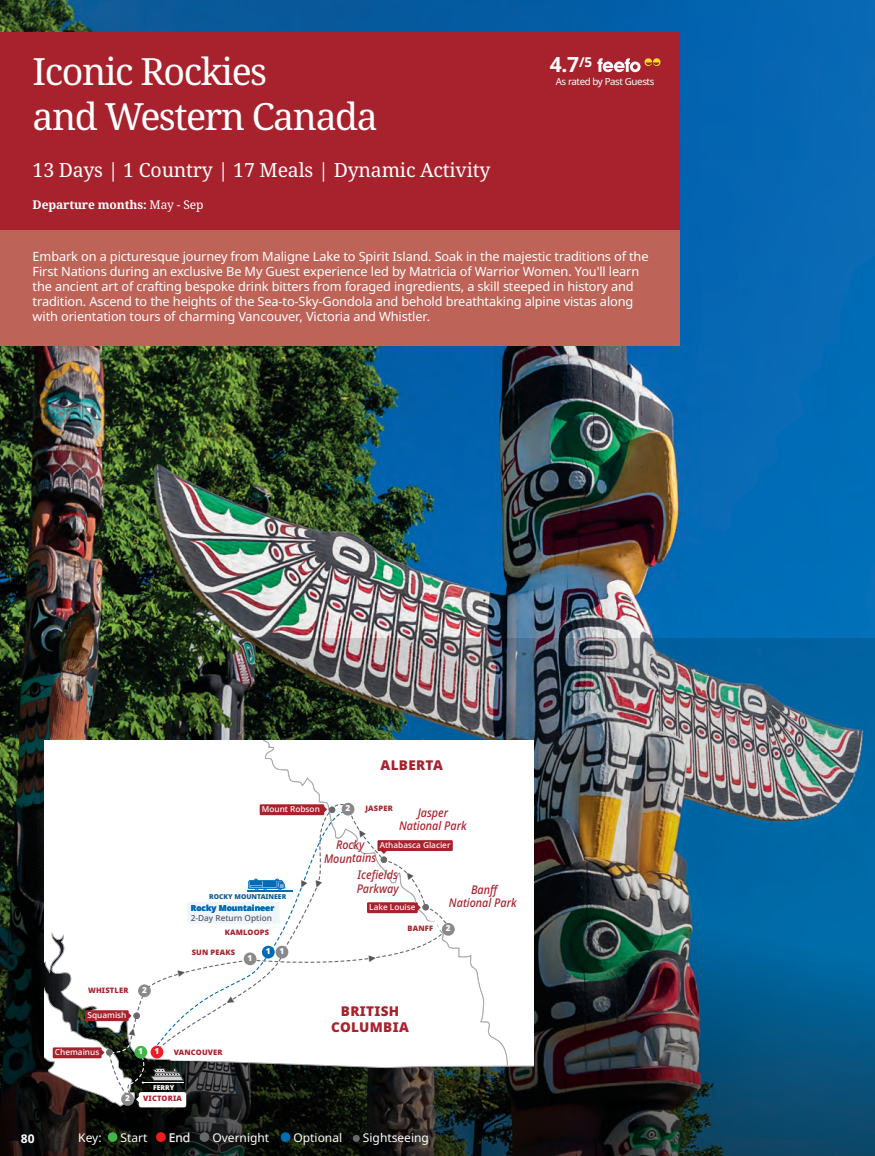
<style>
.page{position:relative;width:875px;height:1156px;background:#fff}
.page>*{position:absolute;margin:0;border:0;box-sizing:border-box;transform-origin:0 0}
.t1{font:37.5px/45px "Noto Serif";letter-spacing:-.04em;color:#fff}
.t2{font:700 21px "Noto Sans";color:#fff}
.t3{font:19.5px "Noto Serif";letter-spacing:-.01em;color:#fff}
.t4{font:900 13.5px/16.2px "Noto Sans";letter-spacing:.025em;color:#a8222d;text-align:center}
.t5{font:12.75px/15px "Noto Sans";letter-spacing:-.01em;color:#fff}
.t6{font:italic 500 12px/13.5px "Noto Sans";color:#a8222d;text-align:center;scale:.9 1}
.t7{font:12px "Noto Sans";color:#fff}
.t8{font:700 12px "Noto Serif";letter-spacing:-.01em;color:#fff}
.t9{font:700 12px "Noto Sans";color:#fff}
.t10{font:9.75px "Noto Sans";letter-spacing:-.04em;color:#fff}
.t11{font:500 8.25px "Noto Sans";color:#fff}
.t12{font:500 8.25px "Noto Sans";color:#555459}
.t13{font:900 8.25px "Noto Sans";color:#006bb7}
.t14{font:900 8.25px "Noto Sans";color:#fff}
.t15{font:900 7.5px "Noto Sans";letter-spacing:.025em;color:#a8222d}
.t16{font:900 6.75px "Noto Sans";color:#0e5c96}
.t17{font:900 6.75px "Noto Sans";color:#fff}
.s1{font-weight:400}
</style>
<div class="page">
<img style="left:0;top:0;width:874px;height:639px">
<img style="left:0;top:639px;width:874px;height:516px">
<svg style="left:156px;top:1132px;width:33px;height:10px"></svg>
<div style="left:0;top:33px;width:679px;height:197px;background:#a8222d"></div>
<div style="left:0;top:230px;width:679px;height:115px;background:#bd6357"></div>
<svg style="left:508px;top:740px;width:25px;height:326px"></svg>
<svg style="left:44px;top:740px;width:464px;height:367px"></svg>
<div style="left:442px;top:923px;width:12px;height:12px;background:#8a898b;border-radius:50%"></div>
<div style="left:85px;top:1010px;width:44px;height:11px;background:#a8222d"></div>
<div style="left:53px;top:1047px;width:49px;height:11px;background:#a8222d"></div>
<div style="left:377px;top:840px;width:75px;height:11px;background:#a8222d"></div>
<div style="left:139px;top:1092px;width:47px;height:15px;background:#fff;border-radius:2px"></div>
<div style="left:84px;top:983px;width:49px;height:15px;background:#fff;border-radius:2px"></div>
<div style="left:108px;top:1132px;width:9px;height:9px;background:#42b649;border-radius:50%"></div>
<div style="left:156px;top:1132px;width:10px;height:9px;background:#ee1d23;border-radius:50%"></div>
<div style="left:199px;top:1132px;width:10px;height:9px;background:#68696b;border-radius:50%"></div>
<div style="left:280px;top:1132px;width:10px;height:9px;background:#006bb7;border-radius:50%"></div>
<svg style="left:352px;top:1134px;width:7px;height:7px"></svg>
<svg style="left:597px;top:58px;width:63px;height:14px"></svg>
<svg style="left:92px;top:799px;width:358px;height:306px"></svg>
<h2 class="t2" style="left:549px;top:49px;width:44px">4.7<sup>/5</sup></h2>
<p class="t10" style="left:555px;top:75px;width:100px">As rated by Past Guests</p>
<h1 class="t1" style="left:33px;top:51px;width:347px">Iconic Rockies<br>and Western Canada</h1>
<h3 class="t3" style="left:33px;top:156px;width:459px">13 Days | 1 Country | 17 Meals | Dynamic Activity</h3>
<p class="t8" style="left:33px;top:196px;width:172px">Departure months: <span class="s1">May - Sep</span></p>
<p class="t5" style="left:33px;top:249px;width:617px">Embark on a picturesque journey from Maligne Lake to Spirit Island. Soak in the majestic traditions of the First Nations during an exclusive Be My Guest experience led by Matricia of Warrior Women. You'll learn the ancient art of crafting bespoke drink bitters from foraged ingredients, a skill steeped in history and tradition. Ascend to the heights of the Sea-to-Sky-Gondola and behold breathtaking alpine vistas along with orientation tours of charming Vancouver, Victoria and Whistler.</p>
<p class="t11" style="left:262px;top:803px;width:59px">Mount Robson</p>
<p class="t14" style="left:345px;top:801px;width:6px">2</p>
<p class="t4" style="left:380px;top:757px;width:64px">ALBERTA</p>
<p class="t15" style="left:365px;top:802px;width:29px">JASPER</p>
<p class="t6" style="left:399px;top:805px;width:77px">Jasper<br>National Park</p>
<p class="t9" style="left:21px;top:1129px;width:15px">80</p>
<p class="t6" style="left:324px;top:838px;width:59px">Rocky<br>Mountains</p>
<p class="t11" style="left:379px;top:838px;width:72px">Athabasca Glacier</p>
<p class="t16" style="left:209px;top:891px;width:78px">ROCKY MOUNTAINEER</p>
<p class="t12" style="left:191px;top:912px;width:83px">2-Day Return Option</p>
<p class="t13" style="left:191px;top:901px;width:85px">Rocky Mountaineer</p>
<p class="t6" style="left:356px;top:868px;width:48px;text-align:left">Icefields<br>Parkway</p>
<p class="t11" style="left:369px;top:900px;width:48px">Lake Louise</p>
<p class="t6" style="left:449px;top:882px;width:77px">Banff<br>National Park</p>
<p class="t15" style="left:224px;top:926px;width:46px">KAMLOOPS</p>
<p class="t15" style="left:407px;top:922px;width:27px">BANFF</p>
<p class="t14" style="left:445px;top:922px;width:6px">2</p>
<p class="t15" style="left:191px;top:946px;width:45px">SUN PEAKS</p>
<p class="t14" style="left:248px;top:951px;width:6px">1</p>
<p class="t14" style="left:266px;top:944px;width:6px">1</p>
<p class="t14" style="left:279px;top:944px;width:6px">1</p>
<p class="t15" style="left:88px;top:984px;width:42px">WHISTLER</p>
<p class="t14" style="left:142px;top:983px;width:6px">2</p>
<p class="t11" style="left:87px;top:1008px;width:40px">Squamish</p>
<p class="t11" style="left:55px;top:1045px;width:46px">Chemainus</p>
<p class="t14" style="left:138px;top:1044px;width:6px">1</p>
<p class="t14" style="left:155px;top:1044px;width:6px">1</p>
<p class="t15" style="left:174px;top:1046px;width:50px">VANCOUVER</p>
<p class="t4" style="left:331px;top:1002px;width:79px">BRITISH<br>COLUMBIA</p>
<p class="t17" style="left:153px;top:1081px;width:22px">FERRY</p>
<p class="t14" style="left:125px;top:1091px;width:6px">2</p>
<p class="t15" style="left:143px;top:1093px;width:40px">VICTORIA</p>
<p class="t7" style="left:78px;top:1129px;width:25px">Key:</p>
<p class="t7" style="left:120px;top:1129px;width:28px">Start</p>
<p class="t7" style="left:169px;top:1129px;width:23px">End</p>
<p class="t7" style="left:212px;top:1129px;width:58px">Overnight</p>
<p class="t7" style="left:293px;top:1129px;width:50px">Optional</p>
<p class="t7" style="left:363px;top:1129px;width:67px">Sightseeing</p>
</div>
